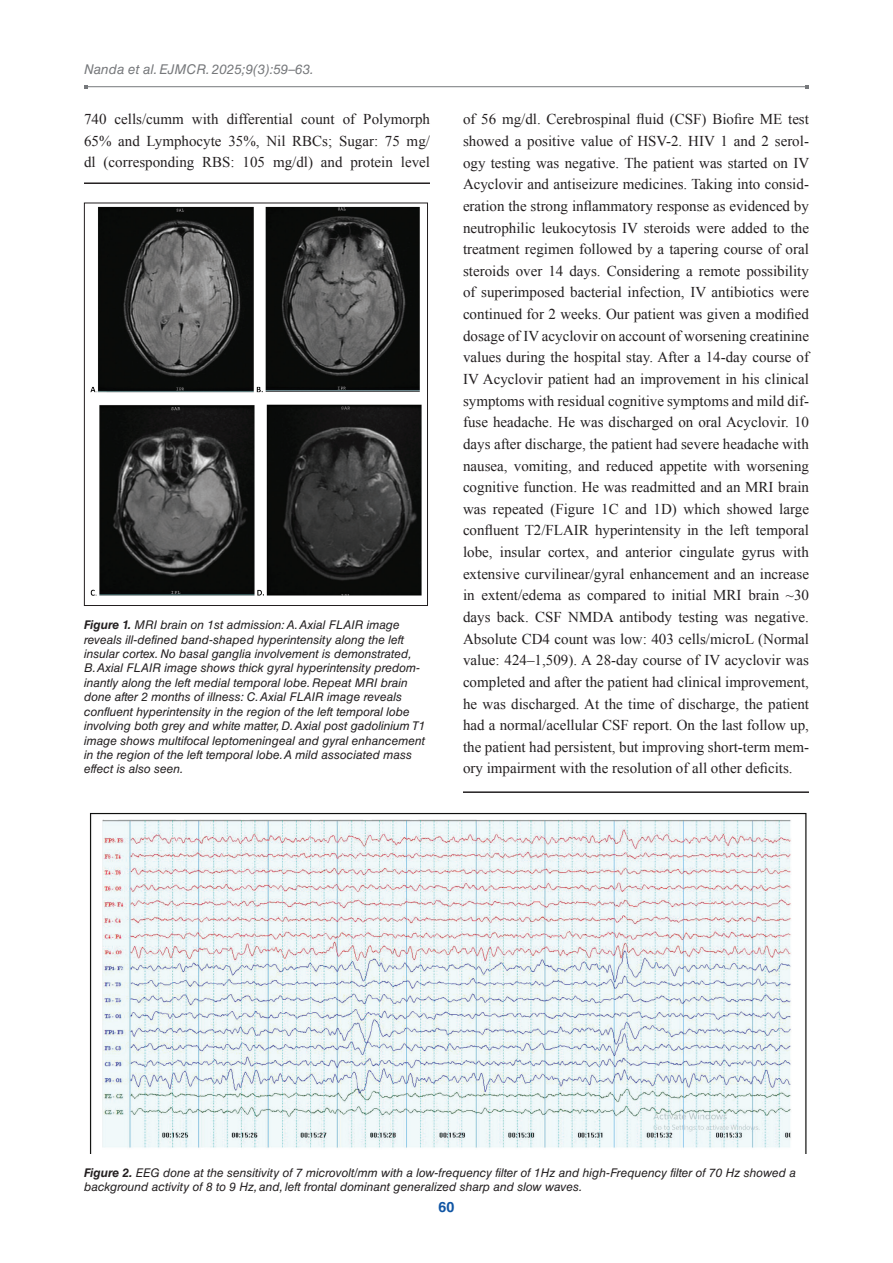
<style>
.page{position:relative;width:893px;height:1263px;background:#fff}
.page>*{position:absolute;margin:0;border:0;box-sizing:border-box;transform-origin:0 0}
.t1{font:15px/21.6px "Times New Roman";color:#231f20;text-align:justify}
.t2{font:700 14.25px "Helvetica LT Std";color:#1055a4}
.t3{font:italic 13.5px "Helvetica LT Std";color:#76787b}
.t4{font:italic 12px/14.4px "Helvetica LT Std";color:#231f20}
.s1{font-weight:700}
</style>
<div class="page">
<hr style="left:85px;top:86px;width:722px;height:1px;background:#76787b">
<img style="left:90px;top:206px;width:332px;height:390px">
<div style="left:84px;top:203px;width:344px;height:403px;border:1px solid #231f20"></div>
<hr style="left:463px;top:791px;width:346px;height:2px;background:#231f20">
<img style="left:89px;top:812px;width:718px;height:341px">
<hr style="left:84px;top:182px;width:346px;height:2px;background:#231f20">
<p class="t3" style="left:84px;top:61px;width:231px">Nanda et al. EJMCR. 2025;9(3):59–63.</p>
<p class="t1" style="left:84px;top:108px;width:347px">740 cells/cumm with differential count of Polymorph 65% and Lymphocyte 35%, Nil RBCs; Sugar: 75 mg/ dl (corresponding RBS: 105 mg/dl) and protein level</p>
<p class="t1" style="left:463px;top:108px;width:348px">of 56 mg/dl. Cerebrospinal fluid (CSF) Biofire ME test showed a positive value of HSV-2. HIV 1 and 2 serol&shy;ogy testing was negative. The patient was started on IV Acyclovir and antiseizure medicines. Taking into consid&shy;eration the strong inflammatory response as evidenced by neutrophilic leukocytosis IV steroids were added to the treatment regimen followed by a tapering course of oral steroids over 14 days. Considering a remote possibility of superimposed bacterial infection, IV antibiotics were continued for 2 weeks. Our patient was given a modified dosage of IV acyclovir on account of worsening creatinine values during the hospital stay. After a 14-day course of IV Acyclovir patient had an improvement in his clinical symptoms with residual cognitive symptoms and mild dif&shy;fuse headache. He was discharged on oral Acyclovir. 10 days after discharge, the patient had severe headache with nausea, vomiting, and reduced appetite with worsening cognitive function. He was readmitted and an MRI brain was repeated (Figure 1C and 1D) which showed large confluent T2/FLAIR hyperintensity in the left temporal lobe, insular cortex, and anterior cingulate gyrus with extensive curvilinear/gyral enhancement and an increase in extent/edema as compared to initial MRI brain ~30 days back. CSF NMDA antibody testing was negative.<br>Absolute CD4 count was low: 403 cells/microL (Normal value: 424–1,509). A 28-day course of IV acyclovir was completed and after the patient had clinical improvement, he was discharged. At the time of discharge, the patient had a normal/acellular CSF report. On the last follow up, the patient had persistent, but improving short-term mem&shy;ory impairment with the resolution of all other deficits.</p>
<p class="t4" style="left:84px;top:618px;width:343px"><span class="s1">Figure 1.</span> MRI brain on 1st admission: A. Axial FLAIR image reveals ill-defined band-shaped hyperintensity along the left insular cortex. No basal ganglia involvement is demonstrated, B. Axial FLAIR image shows thick gyral hyperintensity predom&shy;inantly along the left medial temporal lobe. Repeat MRI brain done after 2 months of illness: C. Axial FLAIR image reveals confluent hyperintensity in the region of the left temporal lobe involving both grey and white matter, D. Axial post gadolinium T1 image shows multifocal leptomeningeal and gyral enhancement in the region of the left temporal lobe. A mild associated mass effect is also seen.</p>
<p class="t4" style="left:84px;top:1165px;width:714px"><span class="s1">Figure 2.</span> EEG done at the sensitivity of 7 microvolt/mm with a low-frequency filter of 1Hz and high-Frequency filter of 70 Hz showed a background activity of 8 to 9 Hz, and, left frontal dominant generalized sharp and slow waves.</p>
<p class="t2" style="left:439px;top:1198px;width:17px">60</p>
</div>
